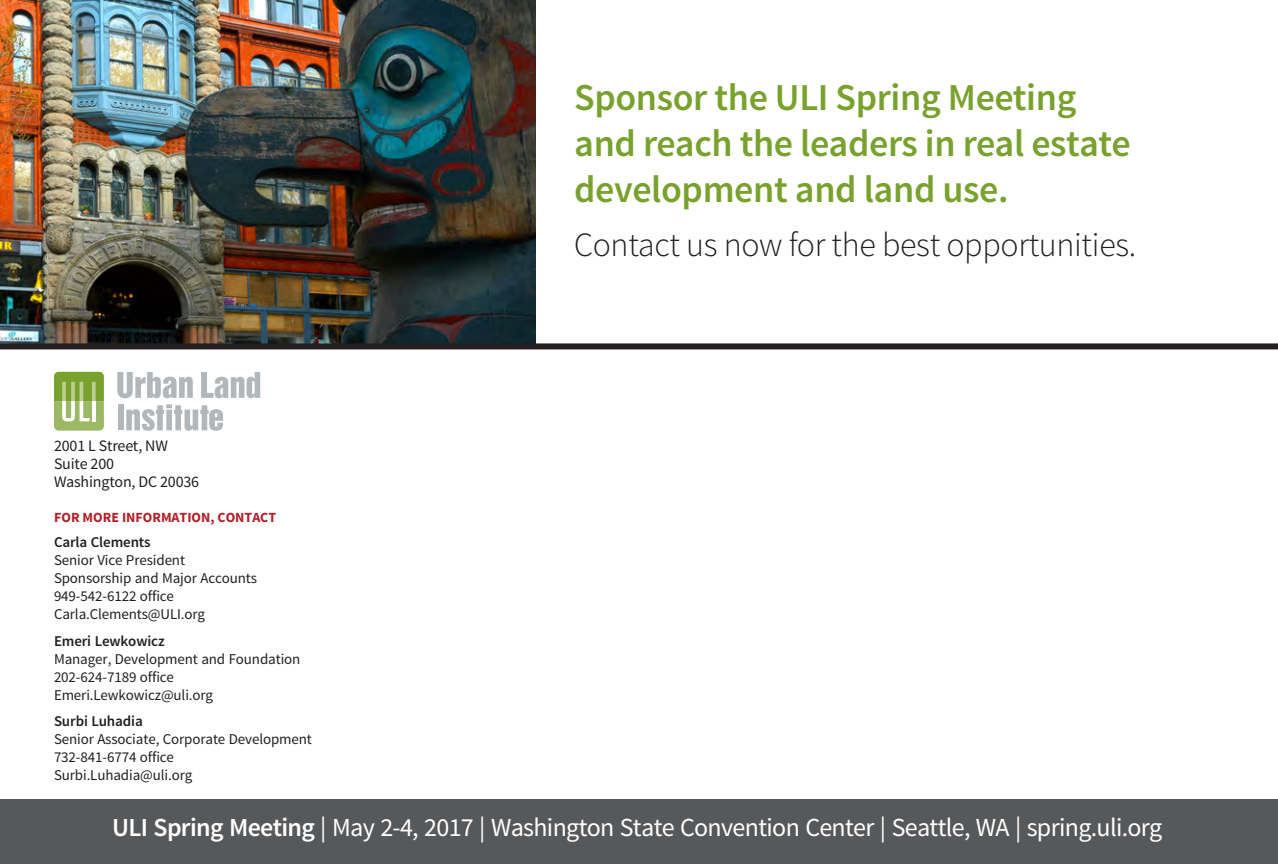
<style>
.page{position:relative;width:1278px;height:864px;background:#fff}
.page>*{position:absolute;margin:0;border:0;box-sizing:border-box;transform-origin:0 0}
.t1{font:600 38px/46px "Source Sans Pro";letter-spacing:-.01em;color:#78a22d}
.t2{font:300 34px "Source Sans Pro";letter-spacing:-.01em;color:#231f20}
.t3{font:26px "Source Sans Pro";letter-spacing:-.025em;color:#fff}
.t4{font:16px "Source Sans Pro";letter-spacing:-.01em;color:#231f20}
.main_body_text{font:15px "Source Sans Pro";letter-spacing:-.01em;color:#231f20}
.main_body_text-2{font:600 15px "Source Sans Pro";letter-spacing:-.01em;color:#231f20}
.t5{font:700 14px "Source Sans Pro";color:#b21f27}
.s1{font-weight:600}
</style>
<div class="page">
<svg style="left:117px;top:372px;width:76px;height:26px"></svg>
<svg style="left:201px;top:372px;width:59px;height:26px"></svg>
<div style="left:118px;top:404px;width:6px;height:26px;background:#b2b7bb"></div>
<svg style="left:126px;top:404px;width:97px;height:27px"></svg>
<svg style="left:54px;top:372px;width:50px;height:59px;background:#9dba67"></svg>
<img style="left:0;top:0;width:536px;height:343px">
<div style="left:0;top:800px;width:1278px;height:64px;background:#57585a"></div>
<div style="left:0;top:343px;width:1278px;height:6px;background:#231f20"></div>
<p class="t4" style="left:54px;top:436px;width:115px">2001 L Street, NW</p>
<p class="t4" style="left:54px;top:454px;width:62px">Suite 200</p>
<p class="t4" style="left:54px;top:472px;width:147px">Washington, DC 20036</p>
<p class="t5" style="left:54px;top:509px;width:223px">FOR MORE INFORMATION, CONTACT</p>
<p class="main_body_text-2" style="left:54px;top:533px;width:98px">Carla Clements</p>
<p class="main_body_text" style="left:54px;top:551px;width:133px">Senior Vice President</p>
<p class="main_body_text" style="left:54px;top:569px;width:205px">Sponsorship and Major Accounts</p>
<p class="main_body_text" style="left:54px;top:587px;width:122px">949-542-6122 office</p>
<p class="main_body_text" style="left:54px;top:605px;width:153px">Carla.Clements@ULI.org</p>
<p class="main_body_text-2" style="left:54px;top:631px;width:112px">Emeri Lewkowicz</p>
<p class="main_body_text" style="left:54px;top:649px;width:248px">Manager, Development and Foundation</p>
<p class="main_body_text" style="left:54px;top:667px;width:122px">202-624-7189 office</p>
<p class="main_body_text" style="left:54px;top:685px;width:161px">Emeri.Lewkowicz@uli.org</p>
<p class="main_body_text-2" style="left:54px;top:712px;width:90px">Surbi Luhadia</p>
<p class="main_body_text" style="left:54px;top:730px;width:259px">Senior Associate, Corporate Development</p>
<p class="main_body_text" style="left:54px;top:748px;width:122px">732-841-6774 office</p>
<p class="main_body_text" style="left:54px;top:766px;width:140px">Surbi.Luhadia@uli.org</p>
<p class="t1" style="left:574px;top:75px;width:558px">Sponsor the ULI Spring Meeting and reach the leaders in real estate development and land use.</p>
<p class="t2" style="left:574px;top:224px;width:564px">Contact us now for the best opportunities.</p>
<p class="t3" style="left:112px;top:811px;width:1052px"><span class="s1">ULI Spring Meeting</span> | May 2-4, 2017 | Washington State Convention Center | Seattle, WA | spring.uli.org</p>
</div>
